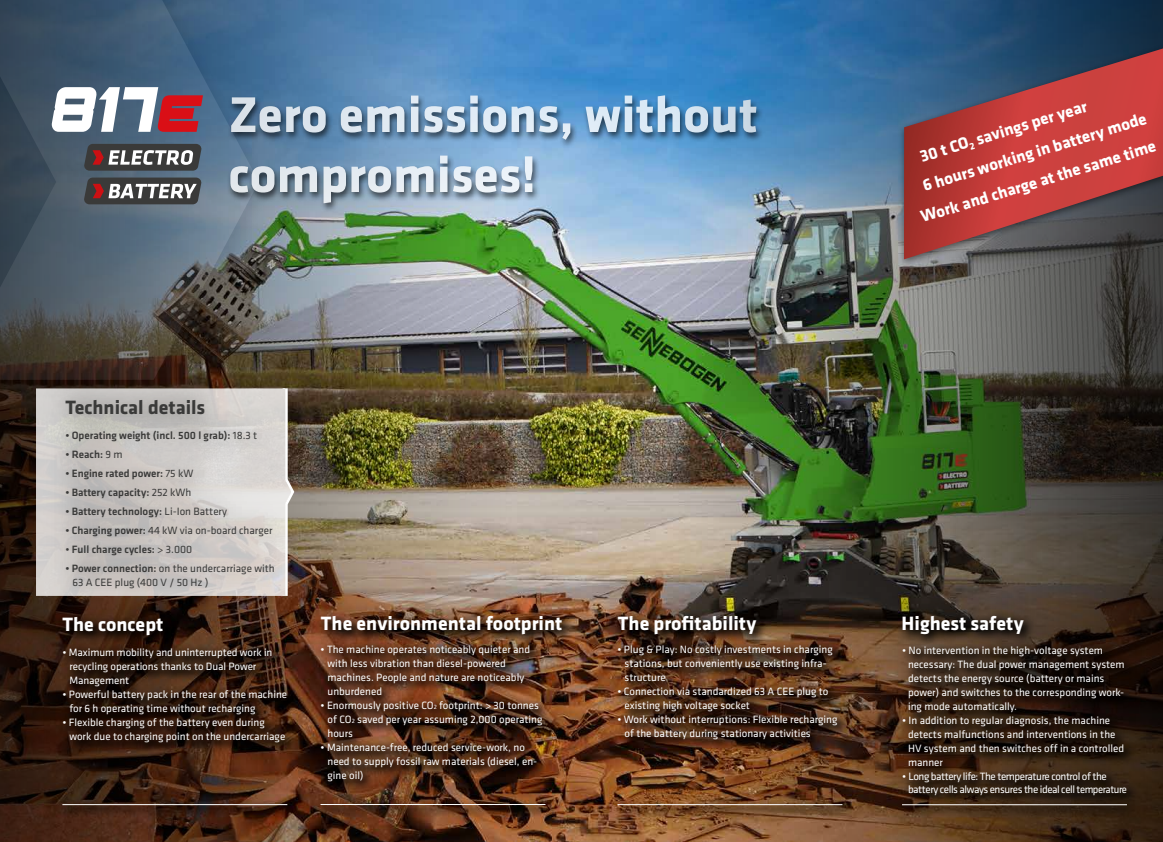
<style>
.page{position:relative;width:1163px;height:842px;background:#fff}
.page>*{position:absolute;margin:0;border:0;box-sizing:border-box;transform-origin:0 0}
.t1{font:700 52px/60px "Klavika Basic";color:#fff}
.t2{font:700 20px "Klavika Basic";color:#fff}
.t3{font:700 20px "Klavika Basic";color:#3a3a39}
.t4{font:700 17px "Klavika";color:#fff}
.t5{font:11px/14px "Klavika Basic";color:#fff}
.t6{font:500 11px "Klavika Basic";color:#3a3a39}
.t7{font:11px/14px "Klavika Basic";color:#3a3a39}
.t8{font:11px/12.5px "Klavika Basic";letter-spacing:-.04em;color:#fff}
.s1{font-weight:400}
.s2{font-weight:500}
.s3{font-size:6.4px}
</style>
<div class="page">
<img style="left:509px;top:0;width:160px;height:842px">
<img style="left:0;top:0;width:509px;height:842px">
<div style="left:0;top:0;width:275px;height:396px;background:#000;opacity:.75"></div>
<svg style="left:0;top:0;width:259px;height:380px"></svg>
<div style="left:43px;top:625px;width:266px;height:206px;background:#000;opacity:.75"></div>
<hr style="left:62px;top:804px;width:225px;height:1px;background:#fff">
<div style="left:40px;top:592px;width:147px;height:66px;background:#000;opacity:.75"></div>
<svg style="left:284px;top:386px;width:12px;height:20px"></svg>
<svg style="left:36px;top:388px;width:257px;height:208px"></svg>
<div style="left:43px;top:406px;width:253px;height:206px;background:#000;opacity:.75"></div>
<div style="left:43px;top:376px;width:185px;height:64px;background:#000;opacity:.75"></div>
<div style="left:301px;top:621px;width:264px;height:210px;background:#000;opacity:.75"></div>
<hr style="left:320px;top:804px;width:225px;height:1px;background:#fff">
<div style="left:298px;top:592px;width:287px;height:65px;background:#000;opacity:.75"></div>
<svg style="left:52px;top:87px;width:151px;height:45px"></svg>
<svg style="left:84px;top:144px;width:118px;height:27px"></svg>
<svg style="left:84px;top:178px;width:118px;height:26px"></svg>
<div style="left:226px;top:93px;width:538px;height:120px;background:#000;opacity:.8"></div>
<img style="left:669px;top:0;width:493px;height:842px">
<div style="left:882px;top:623px;width:266px;height:208px;background:#000;opacity:.75"></div>
<hr style="left:901px;top:804px;width:225px;height:1px;background:#fff">
<div style="left:877px;top:591px;width:169px;height:67px;background:#000;opacity:.75"></div>
<div style="left:598px;top:621px;width:262px;height:210px;background:#000;opacity:.75"></div>
<hr style="left:617px;top:804px;width:225px;height:1px;background:#fff">
<div style="left:595px;top:591px;width:184px;height:66px;background:#000;opacity:.75"></div>
<div style="left:898px;top:44px;width:264px;height:224px;background:#000;opacity:.5"></div>
<svg style="left:903px;top:48px;width:259px;height:211px"></svg>
<h1 class="t1" style="left:228px;top:82px;width:530px">Zero emissions, without compromises!</h1>
<h3 class="t4" style="left:917px;top:148px;width:175px;rotate:-17deg">30 t CO<sub>2</sub> savings per year</h3>
<h3 class="t4" style="left:920px;top:177px;width:234px;rotate:-17deg">6 hours working in battery mode</h3>
<h3 class="t4" style="left:918px;top:208px;width:246px;rotate:-17deg">Work and charge at the same time</h3>
<h2 class="t3" style="left:65px;top:393px;width:141px">Technical details</h2>
<p class="t6" style="left:65px;top:427px;width:193px">• Operating weight (incl. 500 l grab): <span class="s1">18.3 t</span></p>
<p class="t6" style="left:65px;top:446px;width:59px">• Reach: <span class="s1">9 m</span></p>
<p class="t6" style="left:65px;top:465px;width:130px">• Engine rated power: <span class="s1">75 kW</span></p>
<p class="t6" style="left:65px;top:484px;width:127px">• Battery capacity: <span class="s1">252 kWh</span></p>
<p class="t6" style="left:65px;top:503px;width:163px">• Battery technology: <span class="s1">Li-Ion Battery</span></p>
<p class="t7" style="left:65px;top:522px;width:208px"><span class="s2">• Charging power:</span> 44 kW via on-board charger</p>
<p class="t6" style="left:65px;top:541px;width:128px"><span class="s1">•</span> Full charge cycles: <span class="s1">&gt; 3.000</span></p>
<p class="t7" style="left:72px;top:560px;width:204px;text-indent:-7px"><span class="s2">• Power connection:</span> on the undercarriage with<br>63 A CEE plug (400 V / 50 Hz )</p>
<h2 class="t2" style="left:62px;top:610px;width:102px">The concept</h2>
<p class="t5" style="left:69px;top:645px;width:204px;text-indent:-7px">• Maximum mobility and uninterrupted work in recycling operations thanks to Dual Power<br>Management</p>
<p class="t5" style="left:69px;top:687px;width:219px;text-indent:-7px">• Powerful battery pack in the rear of the machine for 6 h operating time without recharging</p>
<p class="t5" style="left:69px;top:715px;width:217px;text-indent:-7px">• Flexible charging of the battery even during work due to charging point on the undercarriage</p>
<h2 class="t2" style="left:321px;top:609px;width:243px">The environmental footprint</h2>
<p class="t5" style="left:327px;top:642px;width:204px;text-indent:-7px">• The machine operates noticeably quieter and with less vibration than diesel-powered machines. People and nature are noticeably unburdened</p>
<p class="t5" style="left:327px;top:698px;width:216px;text-indent:-7px">• Enormously positive CO<span class="s3">2</span> footprint: &gt; 30 tonnes of CO<span class="s3">2</span> saved per year assuming 2,000 operating hours</p>
<p class="t5" style="left:327px;top:740px;width:211px;text-indent:-7px">• Maintenance-free, reduced service-work, no need to supply fossil raw materials (diesel, en&shy;gine oil)</p>
<h2 class="t2" style="left:618px;top:609px;width:140px">The profitability</h2>
<p class="t5" style="left:624px;top:642px;width:210px;text-indent:-7px">• Plug &amp; Play: No costly investments in charging stations, but conveniently use existing infra&shy;structure</p>
<p class="t5" style="left:624px;top:684px;width:205px;text-indent:-7px">• Connection via standardized 63 A CEE plug to existing high voltage socket</p>
<p class="t5" style="left:624px;top:712px;width:214px;text-indent:-7px">• Work without interruptions: Flexible recharging of the battery during stationary activities</p>
<h2 class="t2" style="left:901px;top:608px;width:123px">Highest safety</h2>
<p class="t5" style="left:907px;top:643px;width:218px;text-indent:-6px">• No intervention in the high-voltage system necessary: The dual power management system detects the energy source (battery or mains power) and switches to the corresponding work&shy;ing mode automatically.</p>
<p class="t5" style="left:907px;top:713px;width:217px;text-indent:-6px">• In addition to regular diagnosis, the machine detects malfunctions and interventions in the HV system and then switches off in a controlled manner</p>
<p class="t8" style="left:907px;top:770px;width:220px;text-indent:-6px">• Long battery life: The temperature control of the battery cells always ensures the ideal cell temperature</p>
</div>
